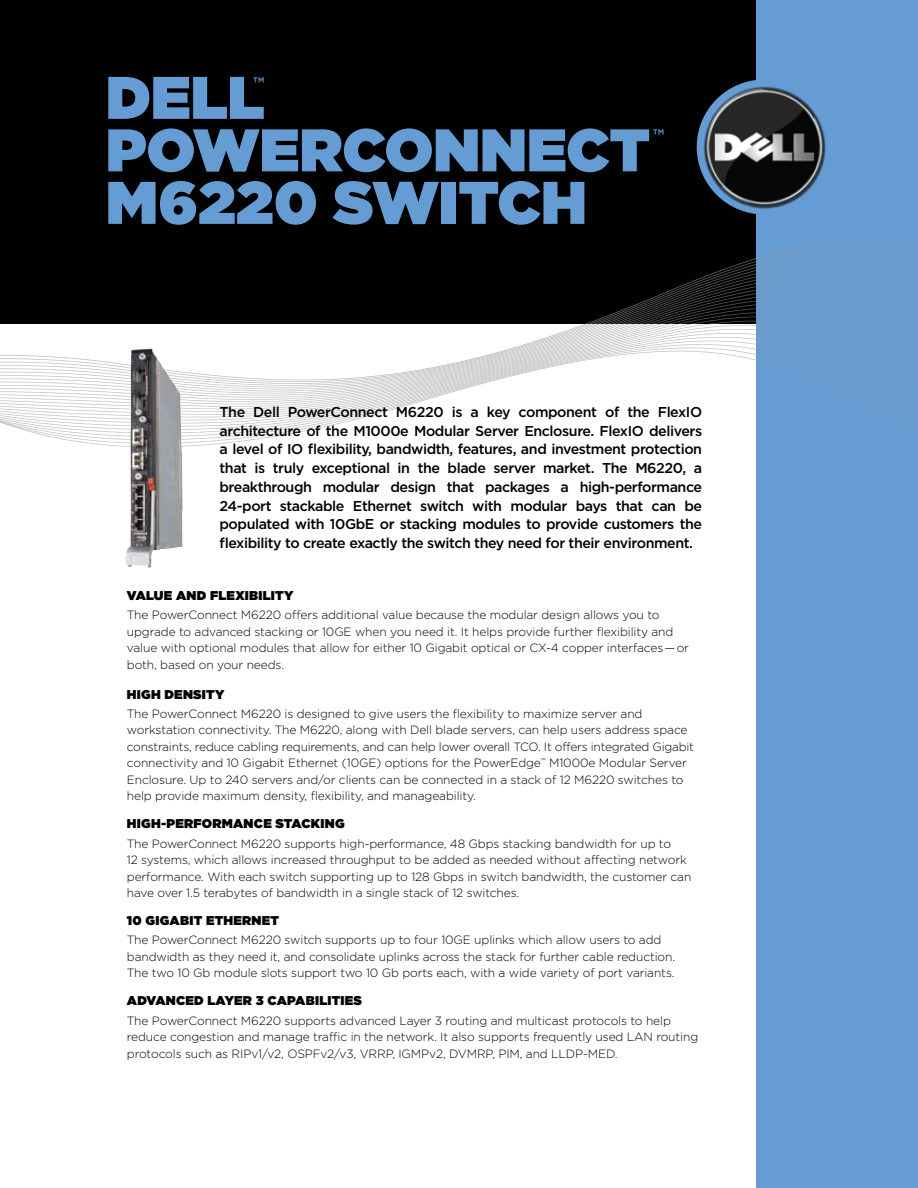
<style>
.page{position:relative;width:918px;height:1188px;background:#fff}
.page>*{position:absolute;margin:0;border:0;box-sizing:border-box;transform-origin:0 0}
.t1{font:900 60px "Gotham";color:#659cd3}
.t2{font:500 16.65px "Gotham";color:#659cd3}
.t3{font:500 14.25px/18.8px "Gotham";letter-spacing:-.03em;color:#000;text-align:justify}
.t4{font:900 12.75px "Gotham";letter-spacing:.02em;color:#000}
.t5{font:300 12px/16.5px "Gotham";letter-spacing:-.01em;color:#000}
</style>
<div class="page">
<div style="left:0;top:0;width:918px;height:324px;background:#010101"></div>
<div style="left:756px;top:0;width:162px;height:1188px;background:#659cd3"></div>
<svg style="left:11px;top:426px;width:907px;height:7px"></svg>
<svg style="left:0;top:235px;width:918px;height:187px"></svg>
<img style="left:126px;top:348px;width:57px;height:220px">
<div style="left:702px;top:85px;width:185px;height:185px;background:#000;opacity:.65"></div>
<img style="left:706px;top:88px;width:117px;height:117px;border-radius:58px">
<h1 class="t1" style="left:106px;top:63px;width:160px">DELL</h1>
<h2 class="t2" style="left:253px;top:73px;width:13px">™</h2>
<h1 class="t1" style="left:106px;top:115px;width:546px">POWERCONNECT</h1>
<h2 class="t2" style="left:653px;top:126px;width:13px">™</h2>
<h1 class="t1" style="left:106px;top:168px;width:482px">M6220 SWITCH</h1>
<p class="t3" style="left:220px;top:402px;width:484px">The Dell PowerConnect M6220 is a key component of the FlexIO architecture of the M1000e Modular Server Enclosure. FlexIO delivers a level of IO flexibility, bandwidth, features, and investment protection that is truly exceptional in the blade server market. The M6220, a breakthrough modular design that packages a high-performance 24-port stackable Ethernet switch with modular bays that can be populated with 10GbE or stacking modules to provide customers the flexibility to create exactly the switch they need for their environment.</p>
<p class="t4" style="left:127px;top:588px;width:139px">VALUE AND FLEXIBILIT</p>
<p class="t4" style="left:284px;top:588px;width:11px">Y</p>
<p class="t5" style="left:127px;top:606px;width:564px">The PowerConnect M6220 offers additional value because the modular design allows you to upgrade to advanced stacking or 10GE when you need it. It helps provide further flexibility and value with optional modules that allow for either 10 Gigabit optical or CX-4 copper interfaces—or both, based on your needs.</p>
<p class="t4" style="left:127px;top:687px;width:57px">HIGH DENSIT</p>
<p class="t4" style="left:215px;top:687px;width:11px">Y</p>
<p class="t5" style="left:127px;top:705px;width:569px">The PowerConnect M6220 is designed to give users the flexibility to maximize server and workstation connectivity. The M6220, along with Dell blade servers, can help users address space constraints, reduce cabling requirements, and can help lower overall TCO. It offers integrated Gigabit connectivity and 10 Gigabit Ethernet (10GE) options for the PowerEdge<sup>™</sup> M1000e Modular Server Enclosure. Up to 240 servers and/or clients can be connected in a stack of 12 M6220 switches to help provide maximum density, flexibility, and manageability.</p>
<p class="t4" style="left:127px;top:817px;width:50px">HIGH-PERFORM</p>
<p class="t4" style="left:233px;top:817px;width:21px">ANCE</p>
<p class="t4" style="left:276px;top:817px;width:71px">STACKIN G</p>
<p class="t5" style="left:127px;top:835px;width:566px">The PowerConnect M6220 supports high-performance, 48 Gbps stacking bandwidth for up to<br>12 systems, which allows increased throughput to be added as needed without affecting network performance. With each switch supporting up to 128 Gbps in switch bandwidth, the customer can have over 1.5 terabytes of bandwidth in a single stack of 12 switches.</p>
<p class="t4" style="left:127px;top:913px;width:98px">10 GIGABIT ETHERNET</p>
<p class="t5" style="left:127px;top:932px;width:550px">The PowerConnect M6220 switch supports up to four 10GE uplinks which allow users to add bandwidth as they need it, and consolidate uplinks across the stack for further cable reduction.<br>The two 10 Gb module slots support two 10 Gb ports each, with a wide variety of port variants.</p>
<p class="t4" style="left:127px;top:993px;width:11px">ADV</p>
<p class="t4" style="left:155px;top:993px;width:21px">ANCED</p>
<p class="t4" style="left:208px;top:993px;width:116px">LAYER 3 CAPABILITIES</p>
<p class="t5" style="left:127px;top:1012px;width:573px">The PowerConnect M6220 supports advanced Layer 3 routing and multicast protocols to help reduce congestion and manage traffic in the network. It also supports frequently used LAN routing protocols such as RIPv1/v2, OSPFv2/v3, VRRP, IGMPv2, DVMRP, PIM, and LLDP-MED.</p>
</div>
